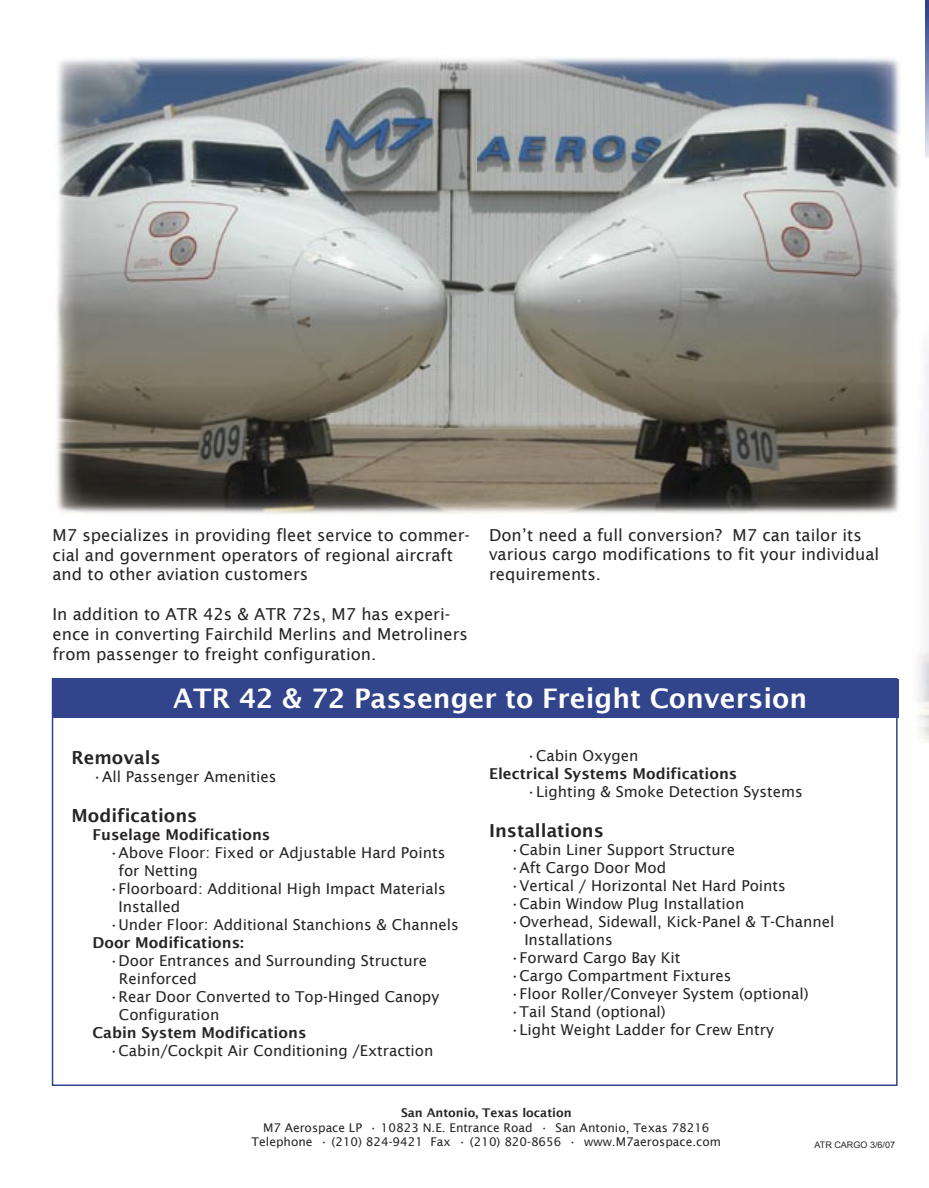
<style>
.page{position:relative;width:929px;height:1188px;background:#fff}
.page>*{position:absolute;margin:0;border:0;box-sizing:border-box;transform-origin:0 0}
.t1{font:600 27px "Lucida Sans";color:#fff}
.t2{font:600 18px "Lucida Sans";color:#272425}
.t3{font:16.5px/19.8px "Lucida Sans";color:#272425}
.t4{font:15px/18px "Lucida Sans";color:#272425}
.t5{font:600 15px/18px "Lucida Sans";color:#272425}
.t6{font:12px/14.4px "Lucida Sans";color:#272425;text-align:center}
.t7{font:9px "Arial";color:#272425}
.s1{font-weight:400}
.s2{font-weight:600}
</style>
<div class="page">
<svg style="left:52px;top:678px;width:845px;height:408px"></svg>
<img style="left:925px;top:0;width:3px;height:158px">
<div style="left:52px;top:680px;width:846px;height:38px;background:#32448b"></div>
<img style="left:56px;top:57px;width:845px;height:458px">
<img style="left:898px;top:303px;width:3px;height:212px">
<p class="t3" style="left:52px;top:525px;width:419px">M7 specializes in providing fleet service to commer&shy;cial and government operators of regional aircraft and to other aviation customers</p>
<p class="t3" style="left:52px;top:604px;width:416px">In addition to ATR 42s &amp; ATR 72s, M7 has experi&shy;ence in converting Fairchild Merlins and Metroliners from passenger to freight configuration.</p>
<p class="t3" style="left:489px;top:525px;width:391px">Don’t need a full conversion? M7 can tailor its various cargo modifications to fit your individual requirements.</p>
<p class="t1" style="left:173px;top:683px;width:635px">ATR 42 &amp; 72 Passenger to Freight Conversion</p>
<p class="t5" style="left:489px;top:747px;width:250px;text-indent:38px"><span class="s1">•Cabin Oxygen<br></span>Electrical Systems Modifications</p>
<p class="t4" style="left:526px;top:783px;width:277px">•Lighting &amp; Smoke Detection Systems</p>
<p class="t2" style="left:489px;top:820px;width:116px">Installations</p>
<p class="t4" style="left:510px;top:840px;width:227px">•Cabin Liner Support Structure</p>
<p class="t4" style="left:510px;top:858px;width:157px">•Aft Cargo Door Mod</p>
<p class="t4" style="left:510px;top:876px;width:277px">•Vertical / Horizontal Net Hard Points</p>
<p class="t4" style="left:510px;top:894px;width:236px">•Cabin Window Plug Installation</p>
<p class="t4" style="left:524px;top:912px;width:311px;text-indent:-14px">•Overhead, Sidewall, Kick-Panel &amp; T-Channel<br>Installations</p>
<p class="t4" style="left:510px;top:948px;width:172px">•Forward Cargo Bay Kit</p>
<p class="t4" style="left:510px;top:966px;width:223px">•Cargo Compartment Fixtures</p>
<p class="t4" style="left:510px;top:984px;width:300px">•Floor Roller/Conveyer System (optional)</p>
<p class="t4" style="left:510px;top:1002px;width:157px">•Tail Stand (optional)</p>
<p class="t4" style="left:510px;top:1020px;width:265px">•Light Weight Ladder for Crew Entry</p>
<p class="t2" style="left:71px;top:748px;width:91px">Removals</p>
<p class="t4" style="left:92px;top:768px;width:185px">•All Passenger Amenities</p>
<p class="t2" style="left:71px;top:805px;width:127px">Modifications</p>
<p class="t5" style="left:92px;top:826px;width:179px">Fuselage Modifications</p>
<p class="t4" style="left:118px;top:844px;width:328px;text-indent:-9px">•Above Floor: Fixed or Adjustable Hard Points for Netting</p>
<p class="t4" style="left:118px;top:880px;width:329px;text-indent:-9px">•Floorboard: Additional High Impact Materials<br>Installed</p>
<p class="t4" style="left:92px;top:916px;width:367px;text-indent:17px">•Under Floor: Additional Stanchions &amp; Channels<br><span class="s2">Door Modifications:</span></p>
<p class="t4" style="left:119px;top:952px;width:310px;text-indent:-10px">•Door Entrances and Surrounding Structure<br>Reinforced</p>
<p class="t4" style="left:109px;top:988px;width:331px">•Rear Door Converted to Top-Hinged Canopy</p>
<p class="t4" style="left:119px;top:1006px;width:102px">Configuration</p>
<p class="t5" style="left:92px;top:1024px;width:215px">Cabin System Modifications</p>
<p class="t4" style="left:109px;top:1042px;width:326px">•Cabin/Cockpit Air Conditioning /Extraction</p>
<p class="t6" style="left:251px;top:1106px;width:470px"><span class="s2">San Antonio, Texas location<br></span>M7 Aerospace LP • 10823 N.E. Entrance Road • San Antonio, Texas 78216<br>Telephone • (210) 824-9421 Fax • (210) 820-8656 • www.M7aerospace.com</p>
<p class="t7" style="left:814px;top:1139px;width:82px">ATR CARGO 3/6/07</p>
</div>
